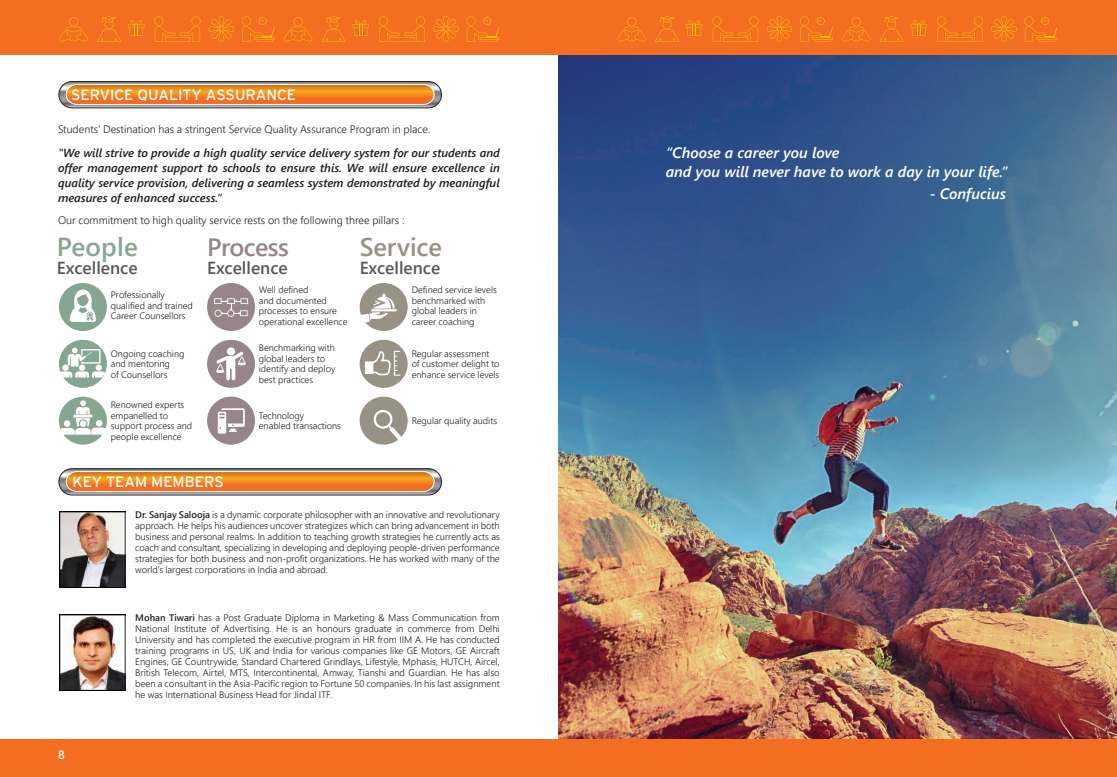
<style>
.page{position:relative;width:1117px;height:777px;background:#fff}
.page>*{position:absolute;margin:0;border:0;box-sizing:border-box;transform-origin:0 0}
.t1{font:26px "Webly Sleek UI Semibold";letter-spacing:.01em;color:#85a691}
.t2{font:25.5px "Webly Sleek UI Semibold";letter-spacing:-.005em;color:#989284}
.t3{font:25px "Webly Sleek UI Semibold";letter-spacing:-.02em;color:#98858a}
.t4{font:17.4px "Webly Sleek UI Semibold";color:#57585a}
.t5{font:italic 15px/19px "Webly Sleek UI Semibold";color:#fff}
.t6{font:15px "Interstate Mono";color:#fff}
.t7{font:12px "Webly Sleek UI Semibold";color:#fff}
.t8{font:italic 11.7px/15px "Webly Sleek UI Semibold";color:#231f20;text-align:justify}
.t9{font:10.8px "Webly Sleek UI Semilight";color:#231f20}
.t10{font:9.5px/11px "Webly Sleek UI Semilight";letter-spacing:-.005em;color:#231f20;text-align:justify}
.t11{font:9.3px/10.5px "Webly Sleek UI Semilight";color:#231f20}
.s1{font-family:"Webly Sleek UI Semibold"}
</style>
<div class="page">
<div style="left:0;top:0;width:558px;height:54px;background:#f36e21"></div>
<svg style="left:60px;top:17px;width:28px;height:24px"></svg>
<svg style="left:154px;top:16px;width:47px;height:26px"></svg>
<svg style="left:97px;top:16px;width:24px;height:26px"></svg>
<svg style="left:209px;top:16px;width:25px;height:26px"></svg>
<svg style="left:242px;top:16px;width:33px;height:26px"></svg>
<svg style="left:128px;top:20px;width:16px;height:16px"></svg>
<svg style="left:284px;top:17px;width:28px;height:24px"></svg>
<svg style="left:379px;top:16px;width:46px;height:26px"></svg>
<svg style="left:321px;top:16px;width:25px;height:26px"></svg>
<svg style="left:433px;top:16px;width:25px;height:26px"></svg>
<svg style="left:466px;top:16px;width:33px;height:26px"></svg>
<svg style="left:353px;top:20px;width:16px;height:16px"></svg>
<div style="left:0;top:739px;width:558px;height:38px;background:#f36e21"></div>
<svg style="left:59px;top:82px;width:382px;height:26px"></svg>
<div style="left:59px;top:81px;width:383px;height:27px;border:1px solid #231f20;border-radius:13px"></div>
<svg style="left:65px;top:84px;width:370px;height:21px;background:#ee8d35"></svg>
<svg style="left:59px;top:340px;width:48px;height:48px"></svg>
<div style="left:59px;top:283px;width:48px;height:48px;background:#85a691;border-radius:50%"></div>
<svg style="left:70px;top:289px;width:26px;height:33px"></svg>
<svg style="left:59px;top:396px;width:48px;height:48px"></svg>
<div style="left:207px;top:340px;width:48px;height:48px;background:#98858a;border-radius:50%"></div>
<div style="left:227px;top:347px;width:8px;height:8px;background:#fff;border-radius:50%"></div>
<svg style="left:216px;top:352px;width:30px;height:28px"></svg>
<div style="left:207px;top:283px;width:48px;height:48px;background:#98858a;border-radius:50%"></div>
<svg style="left:214px;top:298px;width:34px;height:19px"></svg>
<div style="left:207px;top:396px;width:48px;height:48px;background:#98858a;border-radius:50%"></div>
<svg style="left:218px;top:408px;width:27px;height:25px"></svg>
<div style="left:360px;top:340px;width:48px;height:48px;background:#989284;border-radius:50%"></div>
<svg style="left:365px;top:351px;width:35px;height:25px"></svg>
<svg style="left:360px;top:283px;width:48px;height:48px"></svg>
<svg style="left:360px;top:396px;width:48px;height:48px"></svg>
<img style="left:59px;top:511px;width:67px;height:76px">
<img style="left:59px;top:614px;width:67px;height:76px">
<svg style="left:59px;top:468px;width:382px;height:27px"></svg>
<div style="left:59px;top:468px;width:383px;height:27px;border:1px solid #231f20;border-radius:13px"></div>
<svg style="left:65px;top:471px;width:370px;height:21px;background:#ee8d35"></svg>
<img style="left:558px;top:54px;width:559px;height:685px">
<div style="left:558px;top:0;width:559px;height:54px;background:#f36e21"></div>
<svg style="left:618px;top:17px;width:28px;height:24px"></svg>
<svg style="left:712px;top:16px;width:47px;height:26px"></svg>
<svg style="left:655px;top:16px;width:24px;height:26px"></svg>
<svg style="left:767px;top:16px;width:25px;height:26px"></svg>
<svg style="left:800px;top:16px;width:33px;height:26px"></svg>
<svg style="left:686px;top:20px;width:16px;height:16px"></svg>
<svg style="left:842px;top:17px;width:28px;height:24px"></svg>
<svg style="left:937px;top:16px;width:46px;height:26px"></svg>
<svg style="left:879px;top:16px;width:25px;height:26px"></svg>
<svg style="left:991px;top:16px;width:25px;height:26px"></svg>
<svg style="left:1024px;top:16px;width:33px;height:26px"></svg>
<svg style="left:911px;top:20px;width:16px;height:16px"></svg>
<div style="left:558px;top:739px;width:559px;height:38px;background:#f36e21"></div>
<h3 class="t6" style="left:71px;top:86px;width:227px">SERVICE QUALITY ASSURANCE</h3>
<p class="t9" style="left:58px;top:121px;width:374px">Students' Destination has a stringent Service Quality Assurance Program in place.</p>
<p class="t8" style="left:58px;top:145px;width:443px">"We will strive to provide a high quality service delivery system for our students and offer management support to schools to ensure this. We will ensure excellence in quality service provision, delivering a seamless system demonstrated by meaningful measures of enhanced success.“</p>
<p class="t9" style="left:58px;top:212px;width:348px">Our commitment to high quality service rests on the following three pillars :</p>
<h1 class="t1" style="left:57px;top:227px;width:83px">People</h1>
<h3 class="t4" style="left:57px;top:254px;width:82px">Excellence</h3>
<h2 class="t2" style="left:360px;top:227px;width:84px">Service</h2>
<h3 class="t4" style="left:360px;top:254px;width:82px">Excellence</h3>
<h3 class="t3" style="left:207px;top:228px;width:83px">Process</h3>
<h3 class="t4" style="left:207px;top:254px;width:82px">Excellence</h3>
<p class="t11" style="left:111px;top:289px;width:84px">Professionally qualified and trained<br>Career Counsellors</p>
<p class="t11" style="left:111px;top:348px;width:75px">Ongoing coaching and mentoring<br>of Counsellors</p>
<p class="t11" style="left:111px;top:399px;width:83px">Renowned experts empanelled to support process and people excellence</p>
<h3 class="t6" style="left:73px;top:473px;width:153px">KEY TEAM MEMBERS</h3>
<p class="t11" style="left:259px;top:284px;width:90px">Well defined<br>and documented processes to ensure operational excellence</p>
<p class="t11" style="left:259px;top:342px;width:78px">Benchmarking with global leaders to identify and deploy best practices</p>
<p class="t11" style="left:259px;top:410px;width:84px">Technology<br>enabled transactions</p>
<p class="t11" style="left:412px;top:284px;width:87px">Defined service levels benchmarked with global leaders in career coaching</p>
<p class="t11" style="left:412px;top:348px;width:89px">Regular assessment of customer delight to enhance service levels</p>
<p class="t11" style="left:412px;top:415px;width:87px">Regular quality audits</p>
<p class="t7" style="left:58px;top:746px;width:8px">8</p>
<p class="t10" style="left:135px;top:509px;width:366px"><span class="s1">Dr. Sanjay Salooja</span> is a dynamic corporate philosopher with an innovative and revolutionary approach. He helps his audiences uncover strategizes which can bring advancement in both business and personal realms. In addition to teaching growth strategies he currently acts as coach and consultant, specializing in developing and deploying people-driven performance strategies for both business and non-profit organizations. He has worked with many of the world’s largest corporations in India and abroad.</p>
<p class="t10" style="left:135px;top:612px;width:366px"><span class="s1">Mohan Tiwari</span> has a Post Graduate Diploma in Marketing &amp; Mass Communication from National Institute of Advertising. He is an honours graduate in commerce from Delhi University and has completed the executive program in HR from IIM A. He has conducted training programs in US, UK and India for various companies like GE Motors, GE Aircraft Engines, GE Countrywide, Standard Chartered Grindlays, Lifestyle, Mphasis, HUTCH, Aircel, British Telecom, Airtel, MTS, Intercontinental, Amway, Tianshi and Guardian. He has also been a consultant in the Asia-Pacific region to Fortune 50 companies. In his last assignment he was International Business Head for Jindal ITF.</p>
<h3 class="t5" style="left:666px;top:143px;width:343px">“Choose a career you love<br>and you will never have to work a day in your life.”</h3>
<h3 class="t5" style="left:930px;top:184px;width:78px">- Confucius</h3>
</div>
